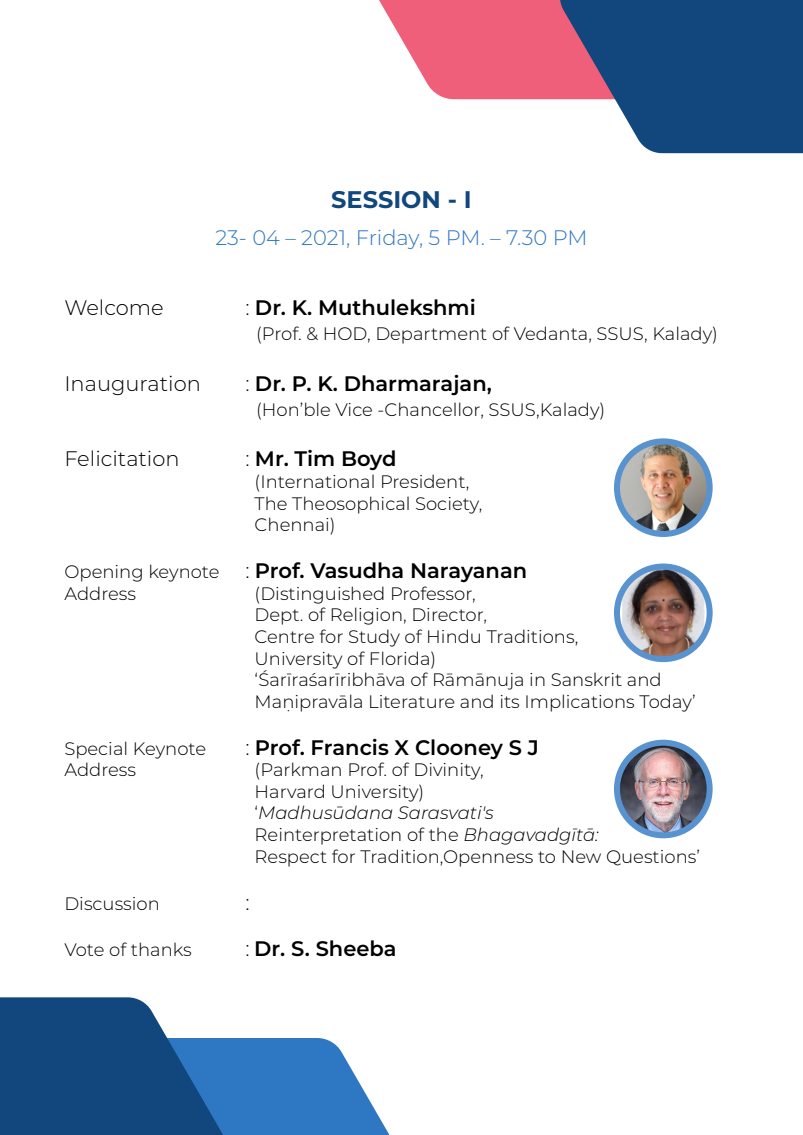
<style>
.page{position:relative;width:803px;height:1135px;background:#fff}
.page>*{position:absolute;margin:0;border:0;box-sizing:border-box;transform-origin:0 0}
.t1{font:700 24px "Montserrat";color:#11477c}
.t2{font:600 21px "Montserrat";color:#000}
.t3{font:300 21px "Montserrat";color:#000}
.t4{font:300 21px "Montserrat";color:#2e77c3}
.t5{font:300 18px/21.6px "Montserrat";color:#000}
.s1{font-weight:300}
.s2{font-weight:300;font-size:18px}
.s3{font-style:italic}
</style>
<div class="page">
<img style="left:616px;top:441px;width:93px;height:93px;border-radius:46px">
<div style="left:613px;top:438px;width:99px;height:99px;border:6px solid #5892cf;border-radius:50%"></div>
<img style="left:621px;top:567px;width:83px;height:92px">
<div style="left:613px;top:563px;width:99px;height:99px;border:6px solid #5892cf;border-radius:50%"></div>
<img style="left:620px;top:744px;width:87px;height:91px">
<div style="left:613px;top:739px;width:99px;height:99px;border:6px solid #5892cf;border-radius:50%"></div>
<svg style="left:0;top:997px;width:389px;height:137px"></svg>
<svg style="left:379px;top:0;width:179px;height:99px;fill:#ef5f7a"></svg>
<svg style="left:558px;top:0;width:244px;height:153px;background:#3a5c89"></svg>
<h1 class="t1" style="left:331px;top:182px;width:142px">SESSION - I</h1>
<p class="t4" style="left:215px;top:223px;width:373px">23- 04 – 2021, Friday, 5 PM. – 7.30 PM</p>
<p class="t3" style="left:64px;top:293px;width:101px">Welcome</p>
<p class="t2" style="left:245px;top:293px;width:232px"><span class="s1">:</span> Dr. K. Muthulekshmi</p>
<p class="t5" style="left:256px;top:322px;width:463px">(Prof. &amp; HOD, Department of Vedanta, SSUS, Kalady)</p>
<p class="t3" style="left:64px;top:369px;width:138px">Inauguration</p>
<p class="t2" style="left:245px;top:368px;width:248px"><span class="s1">:</span> Dr. P. K. Dharmarajan,</p>
<p class="t5" style="left:256px;top:398px;width:350px">(Hon’ble Vice -Chancellor, SSUS,Kalady)</p>
<p class="t3" style="left:64px;top:444px;width:117px">Felicitation</p>
<p class="t2" style="left:245px;top:444px;width:152px"><span class="s1">:</span> Mr. Tim Boyd</p>
<p class="t5" style="left:254px;top:470px;width:229px">(International President,<br>The Theosophical Society,<br>Chennai)</p>
<p class="t2" style="left:64px;top:555px;width:464px"><span class="s2">Opening keynote</span> <span class="s1">:</span> Prof. Vasudha Narayanan</p>
<p class="t5" style="left:64px;top:582px;width:73px">Address</p>
<p class="t5" style="left:254px;top:582px;width:442px">(Distinguished Professor,<br>Dept. of Religion, Director,<br>Centre for Study of Hindu Traditions,<br>University of Florida)<br>‘Śarīraśarīribhāva of Rāmānuja in Sanskrit and Maṇipravāla Literature and its Implications Today’</p>
<p class="t5" style="left:64px;top:736px;width:143px">Special Keynote</p>
<p class="t2" style="left:245px;top:732px;width:295px"><span class="s1">:</span> Prof. Francis X Clooney S J</p>
<p class="t5" style="left:64px;top:758px;width:73px">Address</p>
<p class="t5" style="left:254px;top:758px;width:446px">(Parkman Prof. of Divinity,<br>Harvard University)<br>‘<span class="s3">Madhusūdana Sarasvati's<br></span>Reinterpretation of the <span class="s3">Bhagavadgītā:<br></span>Respect for Tradition,Openness to New Questions’</p>
<p class="t5" style="left:64px;top:891px;width:97px">Discussion</p>
<p class="t3" style="left:245px;top:887px;width:6px">:</p>
<p class="t5" style="left:64px;top:938px;width:129px">Vote of thanks</p>
<p class="t2" style="left:245px;top:933px;width:153px"><span class="s1">:</span> Dr. S. Sheeba</p>
</div>
